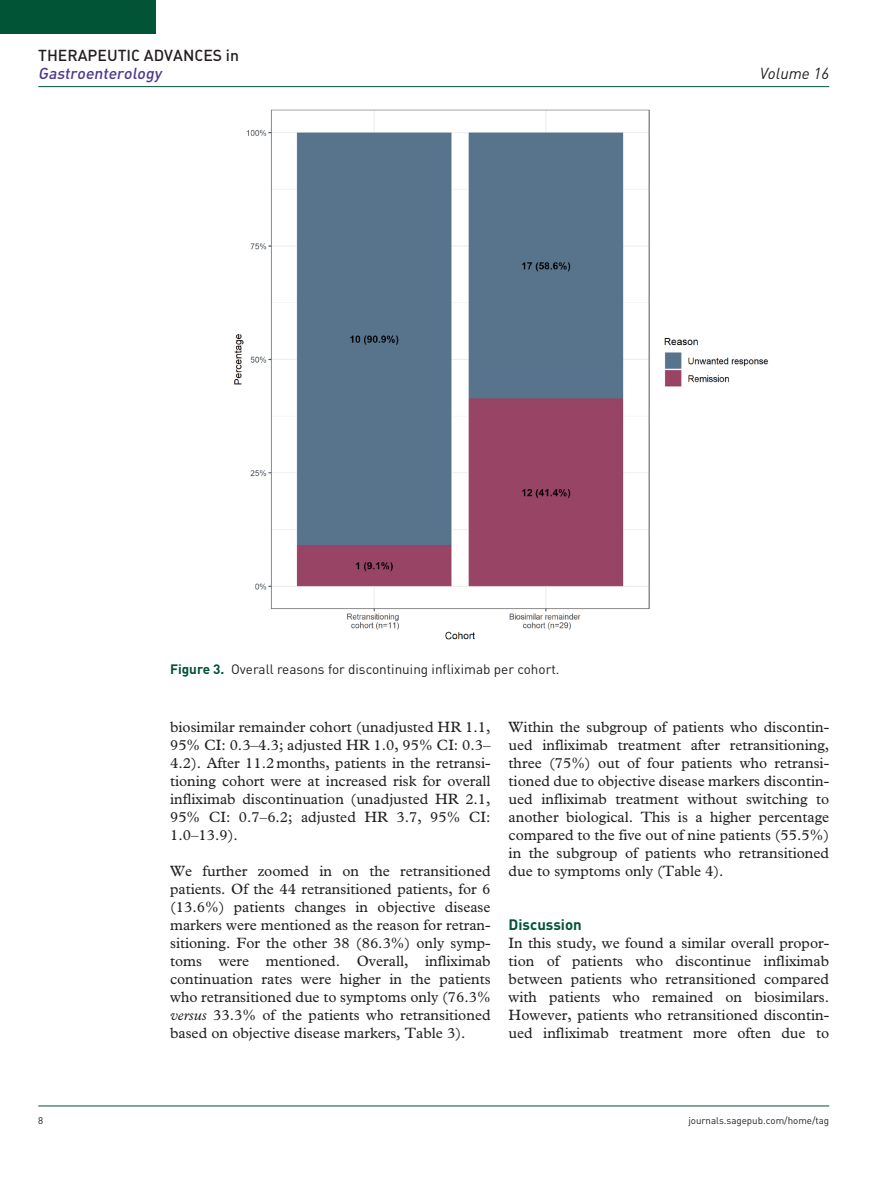
<style>
.page{position:relative;width:893px;height:1191px;background:#fff}
.page>*{position:absolute;margin:0;border:0;box-sizing:border-box;transform-origin:0 0}
.t1{font:15.75px "DIN Medium Alternate";color:#231f20}
.t2{font:italic 15.75px "DIN Medium Alternate";color:#4f3890}
.t3{font:italic 15.75px "DIN";color:#231f20}
.t4{font:15px/18px "Plantin Std";color:#231f20;text-align:justify}
.t5{font:700 15px "DIN";color:#015436}
.t6{font:13.5px "DIN";color:#231f20}
.t7{font:9.75px "DIN";color:#231f20}
.s1{font-weight:700;color:#015436}
.s2{font-style:italic}
</style>
<div class="page">
<hr style="left:38px;top:86px;width:791px;height:1px;background:#015436">
<hr style="left:38px;top:1105px;width:791px;height:1px;background:#015436">
<div style="left:0;top:0;width:155px;height:34px;background:#015436"></div>
<img style="left:234px;top:109px;width:535px;height:531px">
<p class="t1" style="left:38px;top:45px;width:202px">THERAPEUTIC ADVANCES IN</p>
<p class="t2" style="left:38px;top:63px;width:125px">Gastroenterology</p>
<p class="t3" style="left:760px;top:63px;width:71px">Volume 16</p>
<p class="t6" style="left:170px;top:660px;width:391px"><span class="s1">Figure 3.</span> Overall reasons for discontinuing infliximab per cohort.</p>
<p class="t4" style="left:170px;top:718px;width:322px">biosimilar remainder cohort (unadjusted HR 1.1, 95% CI: 0.3–4.3; adjusted HR 1.0, 95% CI: 0.3– 4.2). After 11.2months, patients in the retransi&shy;tioning cohort were at increased risk for overall infliximab discontinuation (unadjusted HR 2.1, 95% CI: 0.7–6.2; adjusted HR 3.7, 95% CI:<br>1.0–13.9).</p>
<p class="t4" style="left:170px;top:862px;width:322px">We further zoomed in on the retransitioned patients. Of the 44 retransitioned patients, for 6 (13.6%) patients changes in objective disease markers were mentioned as the reason for retran&shy;sitioning. For the other 38 (86.3%) only symp&shy;toms were mentioned. Overall, infliximab continuation rates were higher in the patients who retransitioned due to symptoms only (76.3% <span class="s2">versus</span> 33.3% of the patients who retransitioned based on objective disease markers, Table 3).</p>
<p class="t4" style="left:509px;top:718px;width:322px">Within the subgroup of patients who discontin&shy;ued infliximab treatment after retransitioning, three (75%) out of four patients who retransi&shy;tioned due to objective disease markers discontin&shy;ued infliximab treatment without switching to another biological. This is a higher percentage compared to the five out of nine patients (55.5%) in the subgroup of patients who retransitioned due to symptoms only (Table 4).</p>
<p class="t5" style="left:509px;top:915px;width:75px">Discussion</p>
<p class="t4" style="left:509px;top:934px;width:322px">In this study, we found a similar overall propor&shy;tion of patients who discontinue infliximab between patients who retransitioned compared with patients who remained on biosimilars.<br>However, patients who retransitioned discontin&shy;ued infliximab treatment more often due to</p>
<p class="t7" style="left:38px;top:1114px;width:7px">8</p>
<p class="t7" style="left:688px;top:1114px;width:142px">journals.sagepub.com/home/tag</p>
</div>
